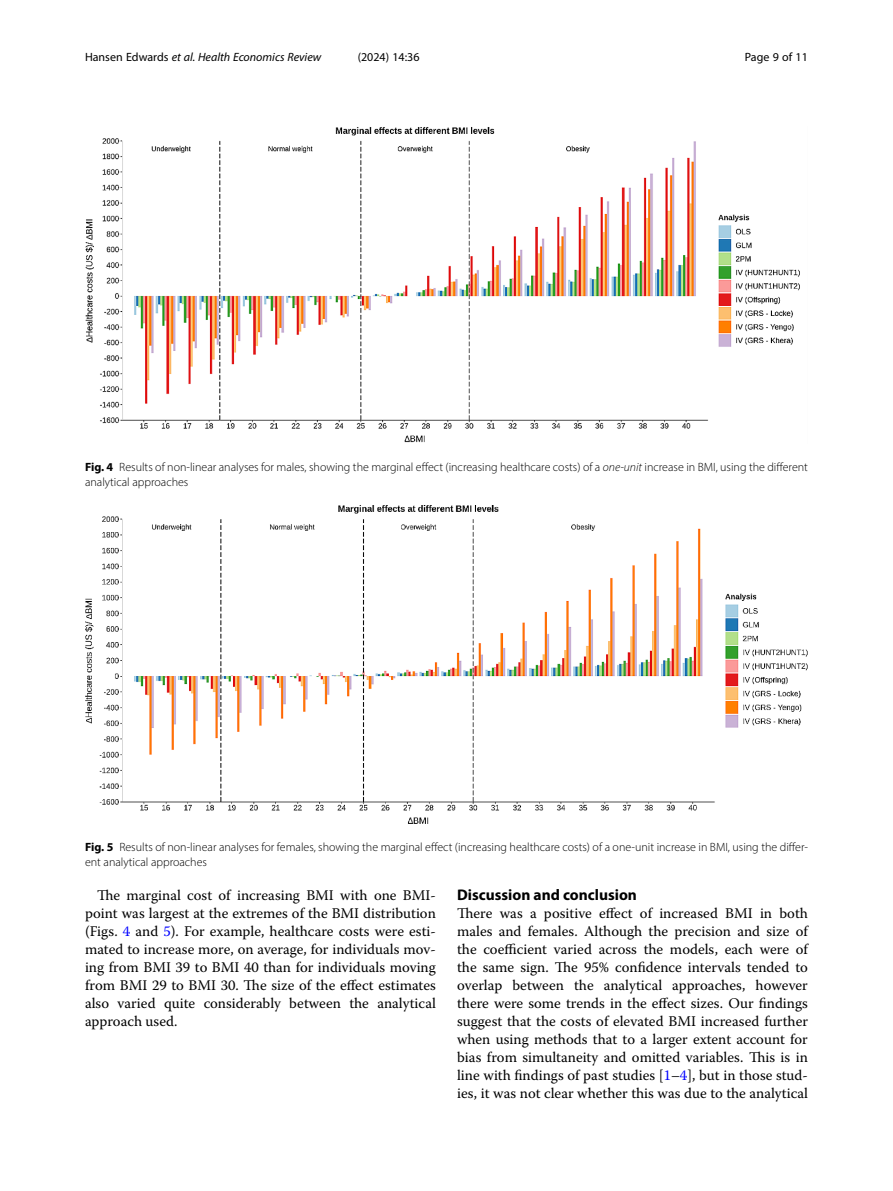
<style>
.page{position:relative;width:893px;height:1191px;background:#fff}
.page>*{position:absolute;margin:0;border:0;box-sizing:border-box;transform-origin:0 0}
.Head_1{font:700 15.45px "Myriad Pro";color:#000}
.Body_Text{font:14.7px/18px "Warnock Pro";color:#000;text-align:justify}
.Body_Text_Indent{font:14.7px/18px "Warnock Pro";color:#000;text-align:justify}
.Figure_Caption{font:300 12px/15px "Myriad Pro";color:#000}
.t1{font:italic 12px "Myriad Pro";color:#000}
.t2{font:12px "Myriad Pro";color:#000}
.s1{font-style:normal}
.s2{font-weight:700}
.s3{font-style:italic}
.s4{color:#00f}
</style>
<div class="page">
<img style="left:85px;top:505px;width:723px;height:318px">
<img style="left:85px;top:127px;width:715px;height:316px">
<p class="t1" style="left:85px;top:50px;width:238px"><span class="s1">Hansen Edwards</span> et al. Health Economics Review</p>
<p class="t2" style="left:358px;top:50px;width:63px">(2024) 14:36</p>
<p class="t2" style="left:745px;top:50px;width:65px">Page 9 of 11</p>
<p class="Figure_Caption" style="left:85px;top:459px;width:724px"><span class="s2">Fig. 4</span> Results of non-linear analyses for males, showing the marginal effect (increasing healthcare costs) of a <span class="s3">one-unit</span> increase in BMI, using the different analytical approaches</p>
<p class="Figure_Caption" style="left:85px;top:839px;width:724px"><span class="s2">Fig. 5</span> Results of non-linear analyses for females, showing the marginal effect (increasing healthcare costs) of a one-unit increase in BMI, using the differ&shy;ent analytical approaches</p>
<p class="Body_Text_Indent" style="left:85px;top:886px;width:352px;text-indent:12px">The marginal cost of increasing BMI with one BMI&shy;point was largest at the extremes of the BMI distribution (Figs. <span class="s4">4</span> and <span class="s4">5</span>). For example, healthcare costs were esti&shy;mated to increase more, on average, for individuals mov&shy;ing from BMI 39 to BMI 40 than for individuals moving from BMI 29 to BMI 30. The size of the effect estimates also varied quite considerably between the analytical approach used.</p>
<p class="Head_1" style="left:457px;top:885px;width:181px">Discussion and conclusion</p>
<p class="Body_Text" style="left:457px;top:904px;width:352px">There was a positive effect of increased BMI in both males and females. Although the precision and size of the coefficient varied across the models, each were of the same sign. The 95% confidence intervals tended to overlap between the analytical approaches, however there were some trends in the effect sizes. Our findings suggest that the costs of elevated BMI increased further when using methods that to a larger extent account for bias from simultaneity and omitted variables. This is in line with findings of past studies [<span class="s4">1</span>–<span class="s4">4</span>], but in those stud&shy;ies, it was not clear whether this was due to the analytical</p>
</div>
